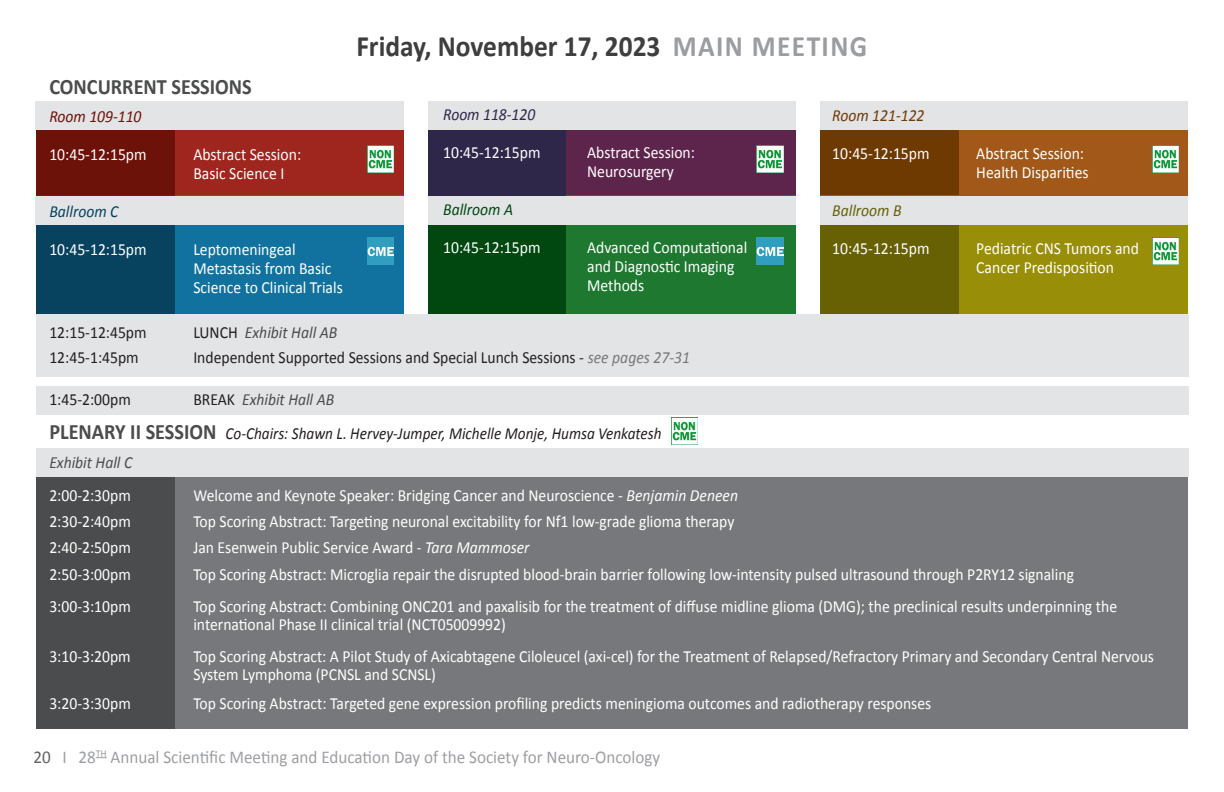
<style>
.page{position:relative;width:1224px;height:792px;background:#fff}
.page>*{position:absolute;margin:0;border:0;box-sizing:border-box;transform-origin:0 0}
.t1{font:700 29.6px "Calibri";color:#3e3e3f;scale:.93 1}
.t2{font:700 22px "Calibri";color:#4b4c4d;scale:.92 1}
.t3{font:18px "Calibri";color:#9d9fa2;scale:.95 1}
.t4{font:17px/19px "Calibri";color:#fff;scale:.92 1}
.t5{font:17px "Calibri";color:#231f20;scale:.92 1}
.t6{font:italic 17px "Calibri";color:#231f20;scale:.9 1}
.t7{font:italic 17px "Calibri";color:#4b4c4d;scale:.92 1}
.t8{font:italic 17px "Calibri";color:#6d1208;scale:.92 1}
.t9{font:italic 17px "Calibri";color:#2f2749;scale:.92 1}
.t10{font:italic 17px "Calibri";color:#6f3902;scale:.92 1}
.t11{font:italic 17px "Calibri";color:#07425f;scale:.92 1}
.t12{font:italic 17px "Calibri";color:#004810;scale:.92 1}
.t13{font:italic 17px "Calibri";color:#676103;scale:.92 1}
.s1{color:#9b9da0}
.s2{font-style:normal;color:#231f20}
.s3{font-style:italic;color:#76787b}
.s4{font-weight:700;font-style:normal;font-size:22px;color:#4b4c4d}
.s5{font-style:italic}
.s6{color:#636366}
</style>
<div class="page">
<div style="left:169px;top:464px;width:1019px;height:265px;background:#76787b"></div>
<div style="left:36px;top:455px;width:138px;height:274px;background:#4b4c4d"></div>
<div style="left:36px;top:448px;width:1152px;height:28px;background:#e3e4e6"></div>
<div style="left:821px;top:178px;width:367px;height:136px;background:#988e07"></div>
<div style="left:821px;top:180px;width:138px;height:134px;background:#676103"></div>
<div style="left:428px;top:185px;width:368px;height:129px;background:#1f7830"></div>
<div style="left:428px;top:187px;width:138px;height:127px;background:#004810"></div>
<div style="left:36px;top:185px;width:368px;height:129px;background:#11729f"></div>
<div style="left:36px;top:186px;width:138px;height:128px;background:#07425f"></div>
<div style="left:820px;top:105px;width:368px;height:91px;background:#a15819"></div>
<div style="left:820px;top:108px;width:138px;height:87px;background:#6f3902"></div>
<div style="left:428px;top:110px;width:368px;height:85px;background:#5e254c"></div>
<div style="left:428px;top:108px;width:138px;height:88px;background:#2f2749"></div>
<div style="left:36px;top:107px;width:368px;height:88px;background:#9e261e"></div>
<div style="left:36px;top:110px;width:138px;height:85px;background:#6d1208"></div>
<div style="left:35px;top:102px;width:1153px;height:28px;background:#e3e4e6"></div>
<div style="left:35px;top:196px;width:1153px;height:28px;background:#e3e4e6"></div>
<div style="left:404px;top:88px;width:24px;height:253px;background:#fff"></div>
<div style="left:796px;top:90px;width:24px;height:253px;background:#fff"></div>
<div style="left:36px;top:314px;width:1152px;height:63px;background:#e3e4e6"></div>
<div style="left:36px;top:386px;width:1152px;height:28px;background:#e3e4e6"></div>
<img style="left:367px;top:238px;width:27px;height:26px">
<img style="left:757px;top:238px;width:27px;height:26px">
<img style="left:367px;top:146px;width:27px;height:26px">
<img style="left:757px;top:146px;width:27px;height:26px">
<img style="left:1152px;top:146px;width:27px;height:26px">
<img style="left:1152px;top:238px;width:27px;height:26px">
<img style="left:671px;top:418px;width:27px;height:26px">
<p class="t2" style="left:49px;top:73px;width:222px">CONCURRENT SESSIONS</p>
<p class="t8" style="left:49px;top:105px;width:102px">Room 109-110</p>
<p class="t4" style="left:49px;top:145px;width:107px">10:45-12:15pm</p>
<p class="t4" style="left:193px;top:145px;width:119px">Abstract Session:</p>
<p class="t4" style="left:193px;top:164px;width:101px">Basic Science I</p>
<p class="t11" style="left:49px;top:200px;width:76px">Ballroom C</p>
<p class="t4" style="left:49px;top:240px;width:107px">10:45-12:15pm</p>
<p class="t4" style="left:193px;top:240px;width:113px">Leptomeningeal</p>
<p class="t4" style="left:193px;top:259px;width:151px">Metastasis from Basic</p>
<p class="t4" style="left:193px;top:278px;width:164px">Science to Clinical Trials</p>
<p class="t1" style="left:356px;top:27px;width:551px">Friday, November 17, 2023 <span class="s1">MAIN MEETING</span></p>
<p class="t9" style="left:443px;top:103px;width:102px">Room 118-120</p>
<p class="t4" style="left:443px;top:143px;width:107px">10:45-12:15pm</p>
<p class="t4" style="left:587px;top:143px;width:119px">Abstract Session:</p>
<p class="t4" style="left:587px;top:162px;width:96px">Neurosurgery</p>
<p class="t12" style="left:443px;top:198px;width:77px">Ballroom A</p>
<p class="t4" style="left:443px;top:238px;width:107px">10:45-12:15pm</p>
<p class="t4" style="left:587px;top:238px;width:175px">Advanced Computational</p>
<p class="t4" style="left:587px;top:257px;width:162px">and Diagnostic Imaging</p>
<p class="t4" style="left:587px;top:276px;width:64px">Methods</p>
<p class="t10" style="left:832px;top:104px;width:102px">Room 121-122</p>
<p class="t4" style="left:832px;top:144px;width:107px">10:45-12:15pm</p>
<p class="t4" style="left:976px;top:144px;width:119px">Abstract Session:</p>
<p class="t4" style="left:976px;top:163px;width:124px">Health Disparities</p>
<p class="t13" style="left:832px;top:199px;width:77px">Ballroom B</p>
<p class="t4" style="left:832px;top:239px;width:107px">10:45-12:15pm</p>
<p class="t4" style="left:976px;top:239px;width:178px">Pediatric CNS Tumors and<br>Cancer Predisposition</p>
<p class="t5" style="left:49px;top:322px;width:107px">12:15-12:45pm</p>
<p class="t7" style="left:193px;top:321px;width:158px"><span class="s2">LUNCH</span> Exhibit Hall AB</p>
<p class="t5" style="left:49px;top:347px;width:99px">12:45-1:45pm</p>
<p class="t5" style="left:193px;top:347px;width:541px">Independent Supported Sessions and Special Lunch Sessions - <span class="s3">see pages 27-31</span></p>
<p class="t5" style="left:49px;top:389px;width:90px">1:45-2:00pm</p>
<p class="t7" style="left:193px;top:388px;width:155px"><span class="s2">BREAK</span> Exhibit Hall AB</p>
<p class="t6" style="left:49px;top:422px;width:682px"><span class="s4">PLENARY II SESSION</span> Co-Chairs: Shawn L. Hervey-Jumper, Michelle Monje, Humsa Venkatesh</p>
<p class="t7" style="left:49px;top:451px;width:91px">Exhibit Hall C</p>
<p class="t4" style="left:49px;top:486px;width:90px">2:00-2:30pm</p>
<p class="t4" style="left:193px;top:486px;width:594px">Welcome and Keynote Speaker: Bridging Cancer and Neuroscience - <span class="s5">Benjamin Deneen</span></p>
<p class="t4" style="left:49px;top:512px;width:90px">2:30-2:40pm</p>
<p class="t4" style="left:193px;top:512px;width:590px">Top Scoring Abstract: Targeting neuronal excitability for Nf1 low-grade glioma therapy</p>
<p class="t4" style="left:49px;top:538px;width:90px">2:40-2:50pm</p>
<p class="t4" style="left:193px;top:538px;width:367px">Jan Esenwein Public Service Award - <span class="s5">Tara Mammoser</span></p>
<p class="t4" style="left:49px;top:565px;width:90px">2:50-3:00pm</p>
<p class="t4" style="left:193px;top:565px;width:959px">Top Scoring Abstract: Microglia repair the disrupted blood-brain barrier following low-intensity pulsed ultrasound through P2RY12 signaling</p>
<p class="t4" style="left:49px;top:597px;width:90px">3:00-3:10pm</p>
<p class="t4" style="left:193px;top:597px;width:1006px">Top Scoring Abstract: Combining ONC201 and paxalisib for the treatment of diffuse midline glioma (DMG); the preclinical results underpinning the</p>
<p class="t4" style="left:193px;top:615px;width:341px">international Phase II clinical trial (NCT05009992)</p>
<p class="t4" style="left:49px;top:647px;width:90px">3:10-3:20pm</p>
<p class="t4" style="left:193px;top:648px;width:1046px;line-height:18px">Top Scoring Abstract: A Pilot Study of Axicabtagene Ciloleucel (axi-cel) for the Treatment of Relapsed/Refractory Primary and Secondary Central Nervous<br>System Lymphoma (PCNSL and SCNSL)</p>
<p class="t4" style="left:49px;top:694px;width:90px">3:20-3:30pm</p>
<p class="t4" style="left:193px;top:694px;width:804px">Top Scoring Abstract: Targeted gene expression profiling predicts meningioma outcomes and radiotherapy responses</p>
<p class="t3" style="left:34px;top:745px;width:661px"><span class="s6">20</span> I 28<sup>TH</sup> Annual Scientific Meeting and Education Day of the Society for Neuro-Oncology</p>
</div>
